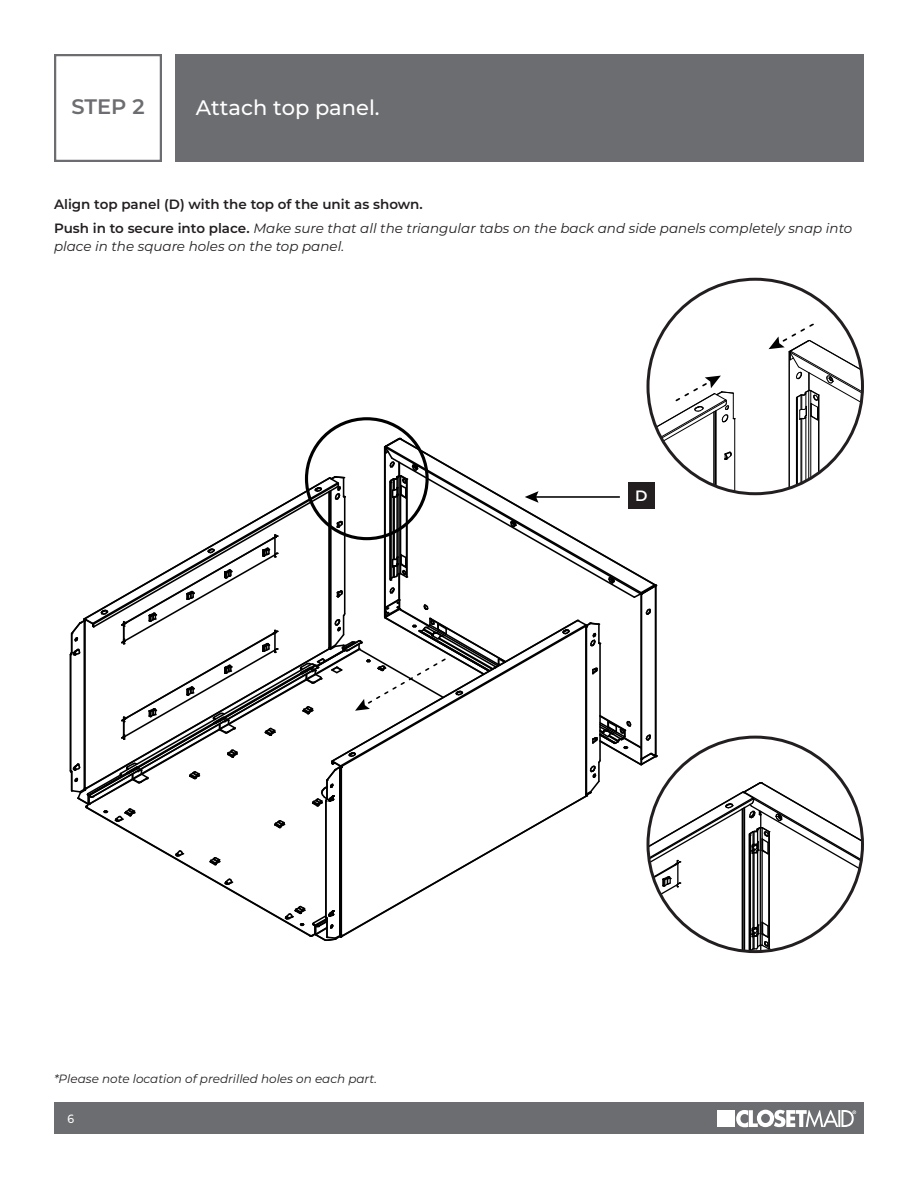
<style>
.page{position:relative;width:918px;height:1188px;background:#fff}
.page>*{position:absolute;margin:0;border:0;box-sizing:border-box;transform-origin:0 0}
.t1{font:500 21px "Montserrat";color:#fff}
.t2{font:600 21px "Montserrat";color:#6c6d70}
.t3{font:600 15px "Montserrat";color:#fff}
.t4{font:italic 13.5px/18px "Montserrat";color:#231f20}
.t5{font:600 13.5px "Montserrat";color:#231f20}
.t6{font:italic 12px "Montserrat";color:#231f20}
.t7{font:500 12px "Montserrat";color:#fff;scale:.9 1}
.s1{font-weight:600;font-style:normal}
</style>
<div class="page">
<div style="left:54px;top:1103px;width:810px;height:31px;background:#6c6d70"></div>
<div style="left:718px;top:1110px;width:17px;height:17px;background:#fff"></div>
<svg style="left:736px;top:1110px;width:120px;height:17px"></svg>
<div style="left:176px;top:54px;width:688px;height:108px;background:#6c6d70"></div>
<div style="left:54px;top:54px;width:108px;height:108px;border:2px solid #6c6d70"></div>
<svg style="left:70px;top:323px;width:792px;height:630px"></svg>
<p class="t2" style="left:71px;top:91px;width:75px">STEP 2</p>
<p class="t1" style="left:196px;top:93px;width:185px">Attach top panel.</p>
<p class="t5" style="left:54px;top:194px;width:370px">Align top panel (D) with the top of the unit as shown.</p>
<p class="t4" style="left:54px;top:219px;width:800px"><span class="s1">Push in to secure into place.</span> Make sure that all the triangular tabs on the back and side panels completely snap into place in the square holes on the top panel.</p>
<p class="t6" style="left:54px;top:1071px;width:325px">*Please note location of predrilled holes on each part.</p>
<p class="t7" style="left:67px;top:1110px;width:9px">6</p>
<p class="t3" style="left:635px;top:485px;width:14px">D</p>
</div>
